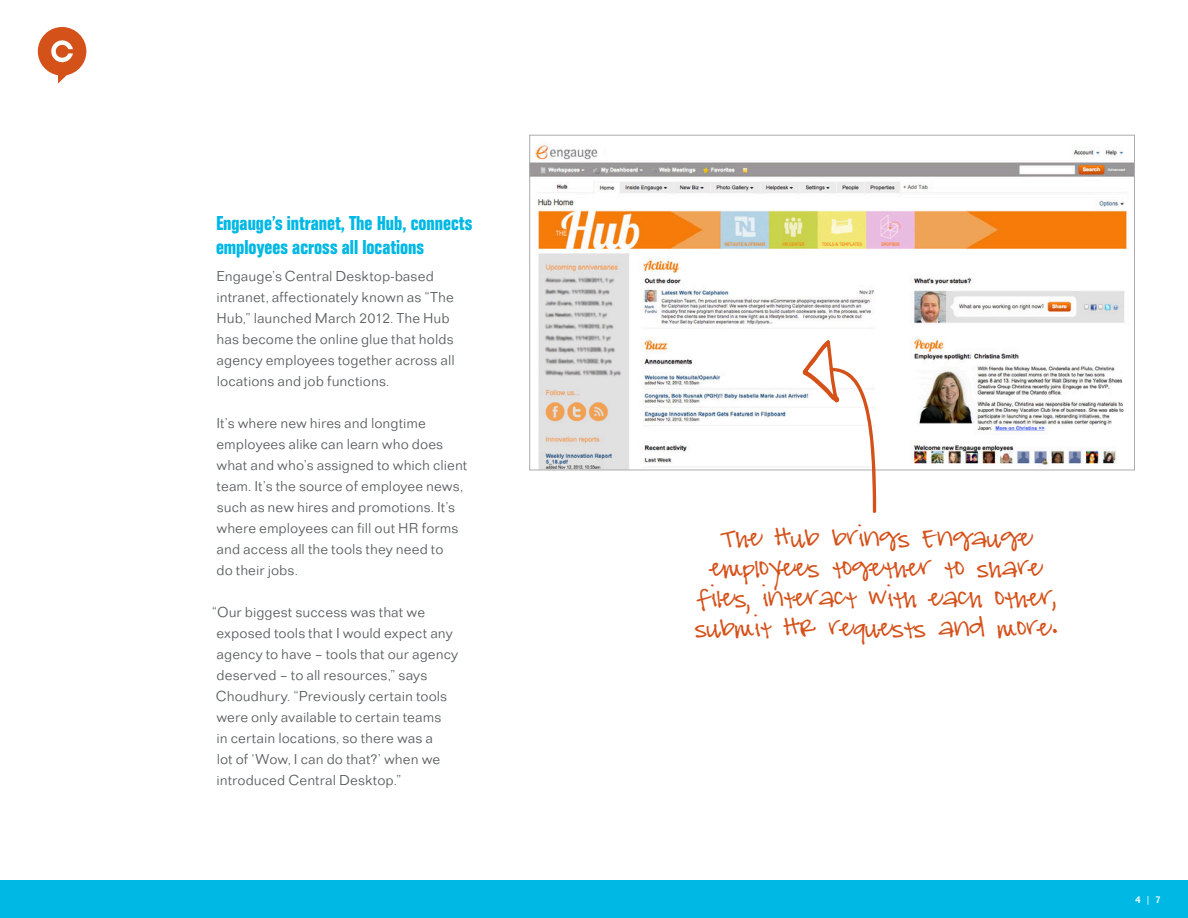
<style>
.page{position:relative;width:1188px;height:918px;background:#fff}
.page>*{position:absolute;margin:0;border:0;box-sizing:border-box;transform-origin:0 0}
.t1{font:21px/30px "Pea Ashlyn";letter-spacing:.01em;color:#d5511a;text-align:center}
.Heading{font:700 21px/24px "Folio Con";color:#00b8e4}
.t2{font:300 15px/21px "Folio";color:#575a5d}
.t3{font:500 10.5px "Folio";color:#fff}
</style>
<div class="page">
<div style="left:0;top:880px;width:1188px;height:38px;background:#00b8e4"></div>
<svg style="left:38px;top:27px;width:48px;height:57px"></svg>
<img style="left:532px;top:145px;width:601px;height:323px">
<svg style="left:802px;top:339px;width:74px;height:174px"></svg>
<p class="Heading" style="left:216px;top:211px;width:258px">Engauge’s intranet, The Hub, connects employees across all locations</p>
<p class="t2" style="left:216px;top:266px;width:240px">Engauge’s Central Desktop-based intranet, affectionately known as “The Hub,” launched March 2012. The Hub has become the online glue that holds agency employees together across all locations and job functions.</p>
<p class="t2" style="left:216px;top:413px;width:253px">It’s where new hires and longtime employees alike can learn who does what and who’s assigned to which client team. It’s the source of employee news, such as new hires and promotions. It’s where employees can fill out HR forms and access all the tools they need to<br>do their jobs.</p>
<p class="t2" style="left:212px;top:602px;width:248px">“Our biggest success was that we exposed tools that I would expect any agency to have – tools that our agency deserved – to all resources,” says Choudhury. “Previously certain tools were only available to certain teams<br>in certain locations, so there was a<br>lot of ‘Wow, I can do that?’ when we introduced Central Desktop.”</p>
<p class="t1" style="left:695px;top:521px;width:364px">The Hub brings Engauge employees together to share files, interact with each other, submit HR requests and more.</p>
<p class="t3" style="left:1135px;top:894px;width:27px">4 | 7</p>
</div>
